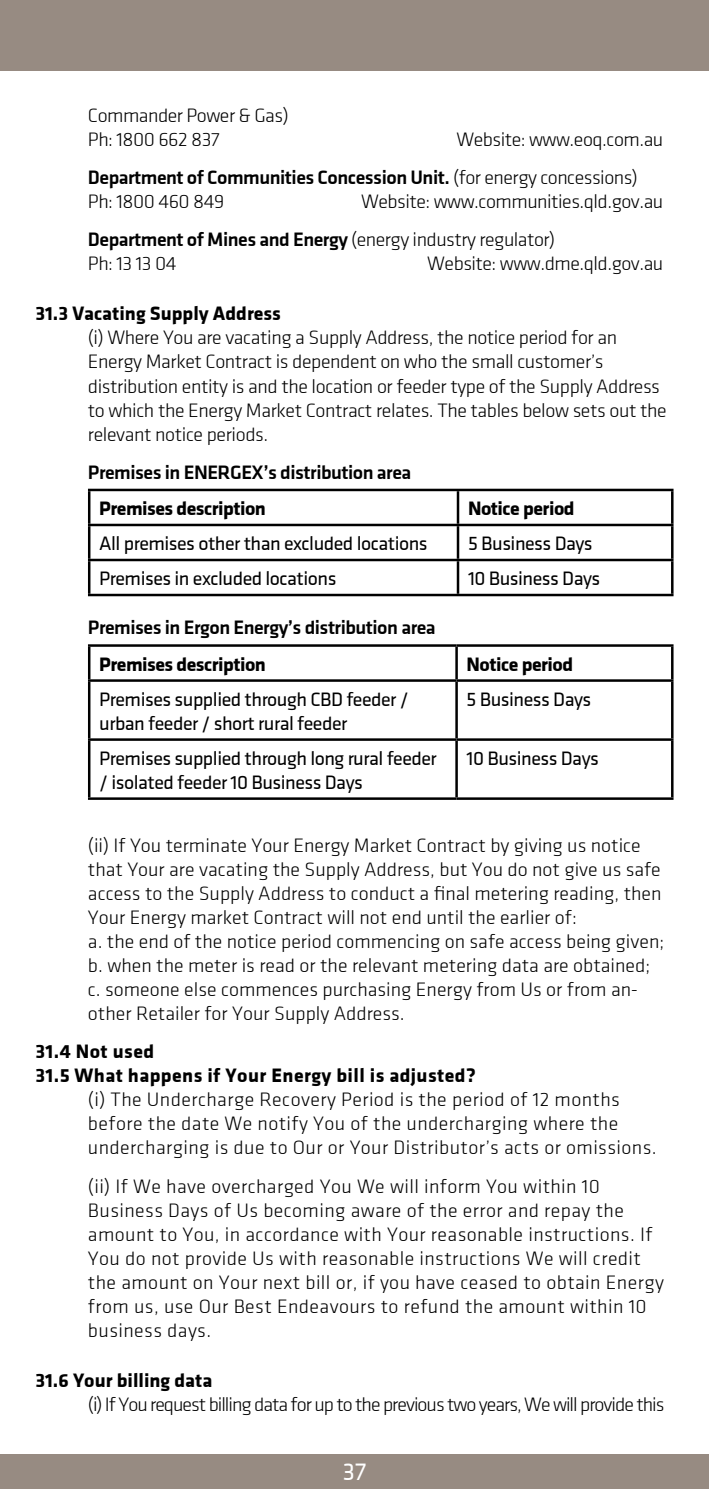
<style>
.page{position:relative;width:709px;height:1489px;background:#fff}
.page>*{position:absolute;margin:0;border:0;box-sizing:border-box;transform-origin:0 0}
.t1{font:25px "Klavika Basic";color:#fff}
.t2{font:300 20px/24px "Klavika Basic";letter-spacing:.02em;color:#000}
.t3{font:300 20px/24px "Klavika Basic";color:#000}
.t4{font:300 20px/24px "Klavika Basic";letter-spacing:-.02em;color:#000}
.t5{font:20px/24px "Klavika Basic";letter-spacing:-.025em;color:#000}
.t6{font:300 20px/38.2px "Klavika Basic";letter-spacing:-.025em;color:#000}
.t7{font:500 20px "Klavika Basic";letter-spacing:-.025em;color:#000}
.t8{font:300 20px "Klavika Basic";letter-spacing:-.05em;color:#000}
.t9{font:700 20px "Klavika Basic";letter-spacing:-.025em;color:#000}
.t10{font:700 20px/24px "Klavika Basic";letter-spacing:.02em;color:#000}
.t11{font:700 20px "Klavika Basic";color:#000}
.s1{font-weight:500}
</style>
<div class="page">
<div style="left:0;top:0;width:709px;height:71px;background:#978b82"></div>
<div style="left:0;top:1454px;width:709px;height:34px;background:#978b82"></div>
<hr style="left:88px;top:488px;width:370px;height:3px;background:#000">
<hr style="left:88px;top:491px;width:2px;height:32px;background:#000">
<hr style="left:458px;top:488px;width:215px;height:3px;background:#000">
<hr style="left:457px;top:491px;width:2px;height:32px;background:#000">
<hr style="left:671px;top:491px;width:2px;height:32px;background:#000">
<hr style="left:88px;top:523px;width:370px;height:3px;background:#000">
<hr style="left:88px;top:526px;width:2px;height:32px;background:#000">
<hr style="left:458px;top:523px;width:215px;height:3px;background:#000">
<hr style="left:457px;top:526px;width:2px;height:32px;background:#000">
<hr style="left:671px;top:526px;width:2px;height:32px;background:#000">
<hr style="left:88px;top:558px;width:370px;height:3px;background:#000">
<hr style="left:88px;top:561px;width:2px;height:32px;background:#000">
<hr style="left:458px;top:558px;width:215px;height:3px;background:#000">
<hr style="left:457px;top:561px;width:2px;height:32px;background:#000">
<hr style="left:671px;top:561px;width:2px;height:32px;background:#000">
<hr style="left:88px;top:593px;width:370px;height:3px;background:#000">
<hr style="left:458px;top:593px;width:215px;height:3px;background:#000">
<hr style="left:88px;top:644px;width:368px;height:2px;background:#000">
<hr style="left:88px;top:646px;width:2px;height:33px;background:#000">
<hr style="left:456px;top:644px;width:217px;height:2px;background:#000">
<hr style="left:455px;top:646px;width:3px;height:33px;background:#000">
<hr style="left:671px;top:646px;width:2px;height:33px;background:#000">
<hr style="left:88px;top:679px;width:368px;height:2px;background:#000">
<hr style="left:88px;top:681px;width:2px;height:57px;background:#000">
<hr style="left:456px;top:679px;width:217px;height:2px;background:#000">
<hr style="left:455px;top:681px;width:3px;height:57px;background:#000">
<hr style="left:671px;top:681px;width:2px;height:57px;background:#000">
<hr style="left:88px;top:738px;width:368px;height:2px;background:#000">
<hr style="left:88px;top:740px;width:2px;height:57px;background:#000">
<hr style="left:456px;top:738px;width:217px;height:2px;background:#000">
<hr style="left:455px;top:740px;width:3px;height:57px;background:#000">
<hr style="left:671px;top:740px;width:2px;height:57px;background:#000">
<hr style="left:88px;top:797px;width:368px;height:2px;background:#000">
<hr style="left:456px;top:797px;width:217px;height:2px;background:#000">
<p class="t6" style="left:88px;top:103px;width:202px;line-height:24px">Commander Power &amp; Gas)<br>Ph: 1800 662 837</p>
<p class="t6" style="left:88px;top:120px;width:577px;text-indent:368px">Website: www.eoq.com.au<br><span class="s1">Department of Communities Concession Unit.</span> (for energy concessions)</p>
<p class="t6" style="left:88px;top:183px;width:138px">Ph: 1800 460 849</p>
<p class="t6" style="left:88px;top:183px;width:577px;text-indent:273px">Website: www.communities.qld.gov.au<br><span class="s1">Department of Mines and Energy</span> (energy industry regulator)</p>
<p class="t3" style="left:88px;top:252px;width:90px">Ph: 13 13 04</p>
<p class="t6" style="left:427px;top:245px;width:237px">Website: www.dme.qld.gov.au</p>
<p class="t11" style="left:35px;top:303px;width:247px">31.3 Vacating Supply Address</p>
<p class="t4" style="left:88px;top:326px;width:580px">(i) Where You are vacating a Supply Address, the notice period for an Energy Market Contract is dependent on who the small customer’s distribution entity is and the location or feeder type of the Supply Address to which the Energy Market Contract relates. The tables below sets out the relevant notice periods.</p>
<p class="t7" style="left:88px;top:461px;width:325px">Premises in ENERGEX’s distribution area</p>
<p class="t9" style="left:99px;top:497px;width:168px">Premises description</p>
<p class="t9" style="left:468px;top:497px;width:108px">Notice period</p>
<p class="t5" style="left:99px;top:531px;width:330px">All premises other than excluded locations</p>
<p class="t5" style="left:468px;top:531px;width:126px">5 Business Days</p>
<p class="t5" style="left:99px;top:566px;width:239px">Premises in excluded locations</p>
<p class="t5" style="left:468px;top:566px;width:134px">10 Business Days</p>
<p class="t7" style="left:88px;top:617px;width:349px">Premises in Ergon Energy’s distribution area</p>
<p class="t9" style="left:99px;top:653px;width:168px">Premises description</p>
<p class="t9" style="left:466px;top:653px;width:108px">Notice period</p>
<p class="t5" style="left:99px;top:687px;width:311px">Premises supplied through CBD feeder / urban feeder / short rural feeder</p>
<p class="t5" style="left:466px;top:687px;width:126px">5 Business Days</p>
<p class="t5" style="left:99px;top:746px;width:339px">Premises supplied through long rural feeder / isolated feeder 10 Business Days</p>
<p class="t5" style="left:466px;top:746px;width:134px">10 Business Days</p>
<p class="t3" style="left:88px;top:833px;width:578px">(ii) If You terminate Your Energy Market Contract by giving us notice that Your are vacating the Supply Address, but You do not give us safe access to the Supply Address to conduct a final metering reading, then Your Energy market Contract will not end until the earlier of:<br>a. the end of the notice period commencing on safe access being given; b. when the meter is read or the relevant metering data are obtained; c. someone else commences purchasing Energy from Us or from an&shy;other Retailer for Your Supply Address.</p>
<p class="t10" style="left:35px;top:1039px;width:442px">31.4 Not used<br>31.5 What happens if Your Energy bill is adjusted?</p>
<p class="t2" style="left:88px;top:1088px;width:570px">(i) The Undercharge Recovery Period is the period of 12 months before the date We notify You of the undercharging where the undercharging is due to Our or Your Distributor’s acts or omissions.</p>
<p class="t2" style="left:88px;top:1174px;width:577px">(ii) If We have overcharged You We will inform You within 10<br>Business Days of Us becoming aware of the error and repay the amount to You, in accordance with Your reasonable instructions. If You do not provide Us with reasonable instructions We will credit the amount on Your next bill or, if you have ceased to obtain Energy from us, use Our Best Endeavours to refund the amount within 10 business days.</p>
<p class="t11" style="left:35px;top:1369px;width:178px">31.6 Your billing data</p>
<p class="t8" style="left:88px;top:1393px;width:578px">(i) If You request billing data for up to the previous two years, We will provide this</p>
<p class="t1" style="left:343px;top:1458px;width:25px">37</p>
</div>
